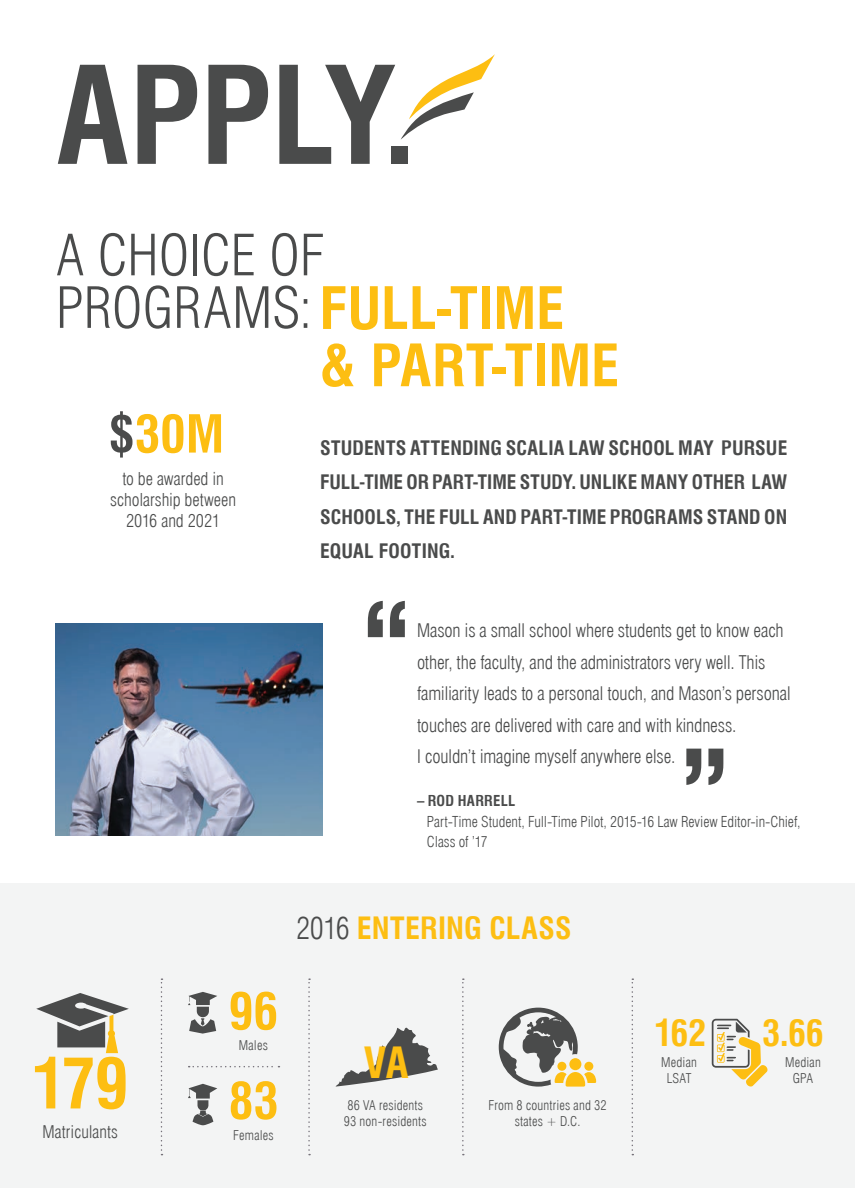
<style>
.page{position:relative;width:855px;height:1188px;background:#fff}
.page>*{position:absolute;margin:0;border:0;box-sizing:border-box;transform-origin:0 0}
.t1{font:700 condensed 131.85px "Swiss 721 BT";letter-spacing:-.005em;color:#4a4b4b}
.t2{font:700 condensed 68.4px "Swiss 721 BT";color:#fdbe12}
.t3{font:700 condensed 56.85px "Swiss 721 BT";letter-spacing:.005em;color:#fdbe12}
.t4{font:300 condensed 55.8px "Swiss 721 BT";color:#4a4b4b}
.t5{font:700 condensed 51px "Swiss 721 BT";color:#fdbe12}
.t6{font:700 condensed 50.1px "Swiss 721 BT";color:#fdbe12}
.t7{font:700 condensed 42px "Swiss 721 BT";color:#fdbe12}
.t8{font:700 condensed 36px "Swiss 721 BT";color:#fdbe12}
.t9{font:700 condensed 30px "Swiss 721 BT";letter-spacing:.005em;color:#fdbe12}
.t10{font:700 condensed 19.5px/34.5px "Swiss 721 BT";letter-spacing:.005em;color:#4a4b4b;text-align:justify}
.t11{font:300 condensed 18.45px/31.5px "Swiss 721 BT";letter-spacing:-.01em;color:#4a4b4b}
.t12{font:300 condensed 17.4px/20.7px "Swiss 721 BT";letter-spacing:-.005em;color:#4a4b4b;text-align:center}
.t13{font:300 condensed 17.1px "Swiss 721 BT";color:#4a4b4b}
.t14{font:300 condensed 14.7px "Swiss 721 BT";letter-spacing:-.005em;color:#4a4b4b}
.t15{font:700 condensed 14.7px "Swiss 721 BT";letter-spacing:.02em;color:#4a4b4b}
.t16{font:300 condensed 13.2px/16.2px "Swiss 721 BT";letter-spacing:.015em;color:#4a4b4b;text-align:center}
.s1{font-weight:700;font-size:56.85px;color:#fdbe12}
.s2{color:#4a4b4b}
.s3{font-weight:300;color:#4a4b4b}
</style>
<div class="page">
<img style="left:56px;top:623px;width:267px;height:212px">
<div style="left:0;top:883px;width:855px;height:305px;background:#f3f4f4"></div>
<svg style="left:401px;top:54px;width:94px;height:86px"></svg>
<svg style="left:368px;top:601px;width:15px;height:36px"></svg>
<svg style="left:390px;top:601px;width:15px;height:36px"></svg>
<svg style="left:708px;top:749px;width:15px;height:36px"></svg>
<svg style="left:686px;top:749px;width:15px;height:36px"></svg>
<svg style="left:161px;top:978px;width:1px;height:177px"></svg>
<svg style="left:308px;top:978px;width:2px;height:177px"></svg>
<svg style="left:462px;top:978px;width:2px;height:177px"></svg>
<svg style="left:631px;top:978px;width:2px;height:177px"></svg>
<svg style="left:335px;top:1028px;width:103px;height:59px"></svg>
<svg style="left:36px;top:993px;width:93px;height:60px"></svg>
<svg style="left:189px;top:1066px;width:90px;height:1px"></svg>
<svg style="left:188px;top:992px;width:29px;height:42px"></svg>
<svg style="left:188px;top:1084px;width:29px;height:41px"></svg>
<svg style="left:499px;top:1008px;width:97px;height:79px"></svg>
<div style="left:569px;top:1058px;width:12px;height:12px;background:#fdbe12;border-radius:50%"></div>
<svg style="left:712px;top:1019px;width:56px;height:68px"></svg>
<p class="t1" style="left:57px;top:37px;width:361px">APPLY.</p>
<p class="t4" style="left:56px;top:222px;width:270px">A CHOICE OF</p>
<p class="t4" style="left:56px;top:274px;width:510px">PROGRAMS:<span class="s1">FULL-TIME</span></p>
<p class="t3" style="left:319px;top:331px;width:302px">&amp; PART-TIME</p>
<p class="t5" style="left:109px;top:403px;width:117px"><span class="s2">$</span>30M</p>
<p class="t12" style="left:110px;top:469px;width:127px">to be awarded in scholarship between<br>2016 and 2021</p>
<p class="t10" style="left:320px;top:430px;width:469px">STUDENTS ATTENDING SCALIA LAW SCHOOL MAY PURSUE FULL-TIME OR PART-TIME STUDY. UNLIKE MANY OTHER LAW SCHOOLS, THE FULL AND PART-TIME PROGRAMS STAND ON EQUAL FOOTING.</p>
<p class="t11" style="left:417px;top:615px;width:375px">Mason is a small school where students get to know each other, the faculty, and the administrators very well. This familiarity leads to a personal touch, and Mason’s personal touches are delivered with care and with kindness.</p>
<p class="t11" style="left:417px;top:741px;width:260px">I couldn’t imagine myself anywhere else.</p>
<p class="t15" style="left:417px;top:792px;width:100px">– ROD HARRELL</p>
<p class="t14" style="left:427px;top:812px;width:375px">Part-Time Student, Full-Time Pilot, 2015-16 Law Review Editor-in-Chief,</p>
<p class="t14" style="left:427px;top:833px;width:62px">Class of ’17</p>
<p class="t2" style="left:32px;top:1043px;width:98px">179</p>
<p class="t13" style="left:43px;top:1121px;width:77px">Matriculants</p>
<p class="t6" style="left:228px;top:981px;width:51px">96</p>
<p class="t16" style="left:239px;top:1037px;width:31px">Males</p>
<p class="t6" style="left:228px;top:1071px;width:51px">83</p>
<p class="t16" style="left:233px;top:1127px;width:42px">Females</p>
<p class="t9" style="left:296px;top:910px;width:277px"><span class="s3">2016</span> ENTERING CLASS</p>
<p class="t7" style="left:364px;top:1037px;width:46px">VA</p>
<p class="t16" style="left:347px;top:1097px;width:77px">86 VA residents</p>
<p class="t16" style="left:344px;top:1113px;width:84px">93 non-residents</p>
<p class="t16" style="left:488px;top:1097px;width:119px">From 8 countries and 32 states + D.C.</p>
<p class="t8" style="left:654px;top:1011px;width:53px">162</p>
<p class="t8" style="left:762px;top:1011px;width:63px">3.66</p>
<p class="t16" style="left:661px;top:1054px;width:37px">Median</p>
<p class="t16" style="left:666px;top:1070px;width:26px">LSAT</p>
<p class="t16" style="left:785px;top:1054px;width:37px">Median</p>
<p class="t16" style="left:793px;top:1070px;width:22px">GPA</p>
</div>
